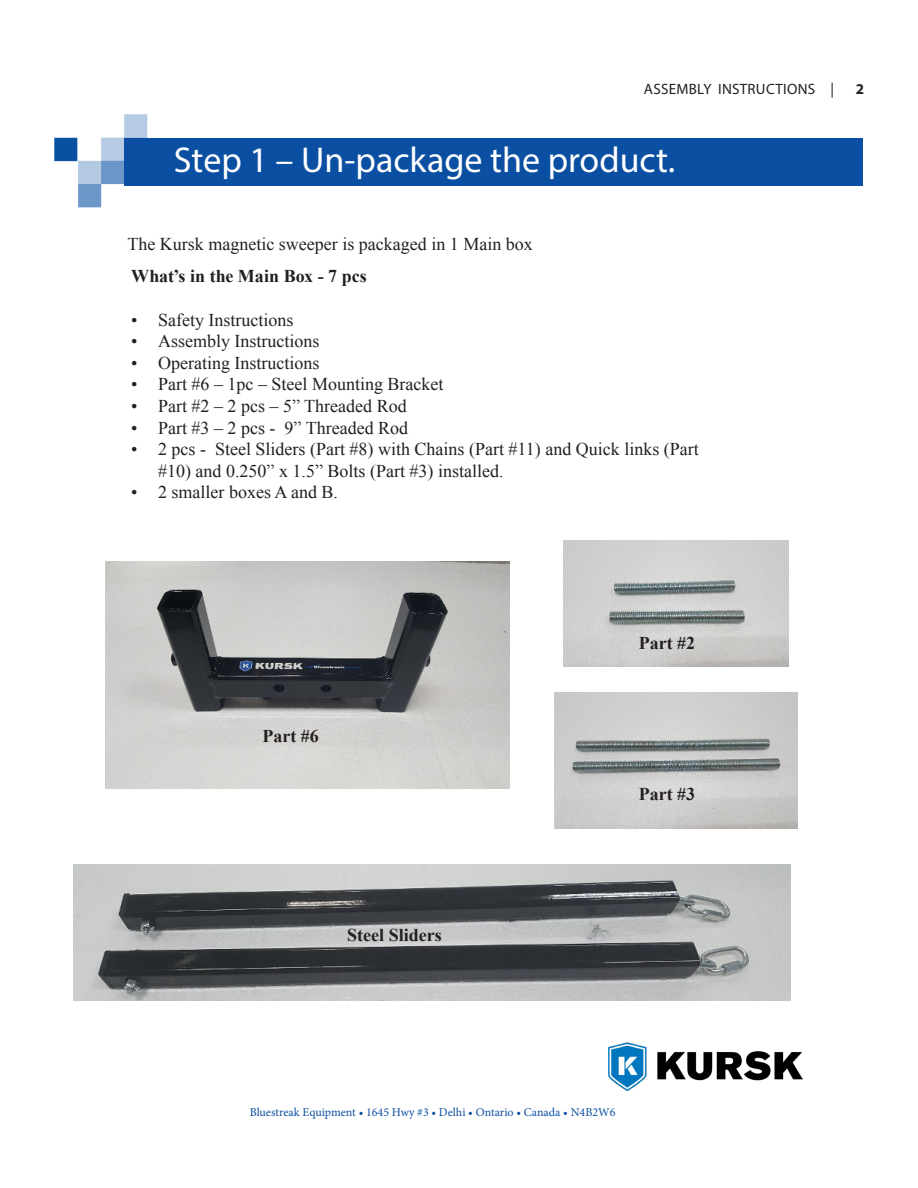
<style>
.page{position:relative;width:918px;height:1188px;background:#fff}
.page>*{position:absolute;margin:0;border:0;box-sizing:border-box;transform-origin:0 0}
.Chapter_Name{font:36px "Myriad Pro";color:#fff}
.t1{font:18px/21.6px "Times New Roman";color:#231f20}
.t2{font:700 18px "Times New Roman";color:#231f20}
.t3{font:15px "Myriad Pro";letter-spacing:.02em;color:#231f20}
.t4{font:700 15px "Myriad Pro";color:#231f20}
.t5{font:12px "Minion Pro";color:#0a4fa1}
</style>
<div class="page">
<img style="left:609px;top:1042px;width:194px;height:49px">
<img style="left:54px;top:114px;width:93px;height:94px">
<div style="left:124px;top:138px;width:738px;height:47px;background:#0a4fa1"></div>
<img style="left:106px;top:562px;width:403px;height:226px">
<img style="left:564px;top:540px;width:225px;height:126px">
<img style="left:555px;top:692px;width:243px;height:137px">
<img style="left:73px;top:864px;width:718px;height:137px">
<p class="t3" style="left:644px;top:80px;width:192px">ASSEMBLY INSTRUCTIONS |</p>
<p class="t4" style="left:856px;top:79px;width:10px">2</p>
<p class="Chapter_Name" style="left:174px;top:138px;width:503px">Step 1 – Un-package the product.</p>
<p class="t1" style="left:127px;top:233px;width:407px">The Kursk magnetic sweeper is packaged in 1 Main box</p>
<p class="t2" style="left:131px;top:264px;width:237px">What’s in the Main Box - 7 pcs</p>
<p class="t1" style="left:131px;top:309px;width:164px">• Safety Instructions</p>
<p class="t1" style="left:131px;top:330px;width:190px">• Assembly Instructions</p>
<p class="t1" style="left:131px;top:352px;width:190px">• Operating Instructions</p>
<p class="t1" style="left:131px;top:373px;width:314px">• Part #6 – 1pc – Steel Mounting Bracket</p>
<p class="t1" style="left:131px;top:395px;width:277px">• Part #2 – 2 pcs – 5” Threaded Rod</p>
<p class="t1" style="left:131px;top:417px;width:279px">• Part #3 – 2 pcs - 9” Threaded Rod</p>
<p class="t1" style="left:158px;top:438px;width:542px;text-indent:-27px">• 2 pcs - Steel Sliders (Part #8) with Chains (Part #11) and Quick links (Part #10) and 0.250” x 1.5” Bolts (Part #3) installed.</p>
<p class="t1" style="left:131px;top:481px;width:208px">• 2 smaller boxes A and B.</p>
<p class="t2" style="left:262px;top:724px;width:58px">Part #6</p>
<p class="t2" style="left:347px;top:923px;width:96px">Steel Sliders</p>
<p class="t2" style="left:639px;top:630px;width:58px">Part #2</p>
<p class="t2" style="left:639px;top:782px;width:58px">Part #3</p>
<p class="t5" style="left:250px;top:1104px;width:367px">Bluestreak Equipment • 1645 Hwy #3 • Delhi • Ontario • Canada • N4B2W6</p>
</div>
